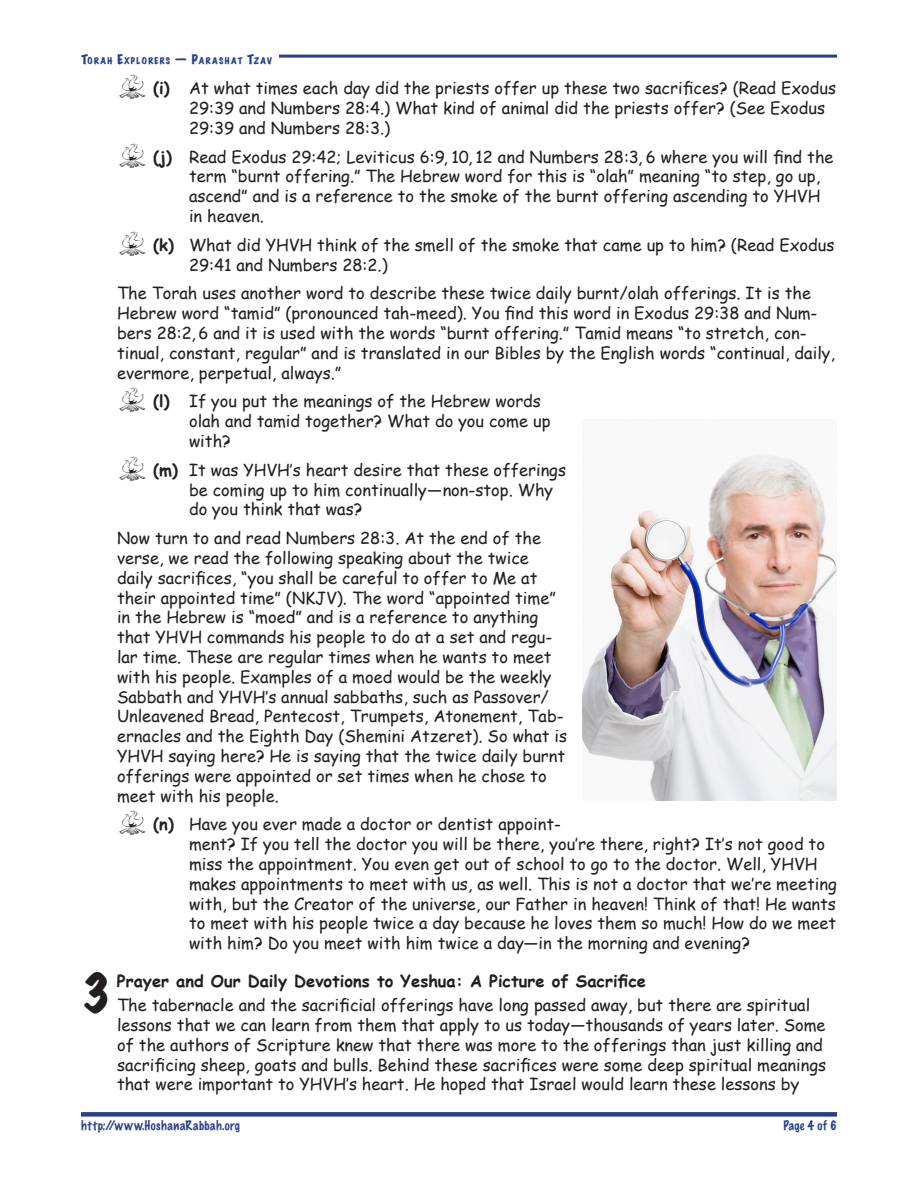
<style>
.page{position:relative;width:918px;height:1188px;background:#fff}
.page>*{position:absolute;margin:0;border:0;box-sizing:border-box;transform-origin:0 0}
.TE___hanging_indent{font:expanded 46.5px "Marker Felt";color:#231f20}
.TE_indent_left_2p{font:16.5px/19.8px "Comic Sans MS";color:#231f20}
.TE_Lists_FIRE_dbat{font:16.5px/19.8px "Comic Sans MS";color:#231f20}
.TE___hanging_indent-2{font:700 16.5px "Comic Sans MS";color:#231f20}
.t1{font:100 12px "Marker Felt";letter-spacing:.045em;color:#253f8e}
.t2{font:expanded 8.4px "Marker Felt";letter-spacing:.155em;color:#253f8e}
.s1{font-size:12px}
.s2{font-family:"Outfitters";font-size:24px}
.s3{font-weight:700}
</style>
<div class="page">
<div style="left:81px;top:1112px;width:756px;height:5px;background:#253f8e"></div>
<hr style="left:279px;top:55px;width:558px;height:3px;background:#253f8e">
<img style="left:583px;top:454px;width:254px;height:347px">
<p class="t2" style="left:81px;top:54px;width:193px"><span class="s1">T</span>ORAH <span class="s1">E</span>XPLORERS <span class="s1">— P</span>ARASHAT <span class="s1">T</span>ZAV</p>
<p class="TE_Lists_FIRE_dbat" style="left:189px;top:78px;width:649px;text-indent:-72px"><span class="s2">f</span> <span class="s3">(i)</span> At what times each day did the priests offer up these two sacrifices? (Read Exodus<br>29:39 and Numbers 28:4.) What kind of animal did the priests offer? (See Exodus<br>29:39 and Numbers 28:3.)</p>
<p class="TE_Lists_FIRE_dbat" style="left:189px;top:146px;width:646px;text-indent:-72px"><span class="s2">f</span> <span class="s3">(j)</span> Read Exodus 29:42; Leviticus 6:9, 10, 12 and Numbers 28:3, 6 where you will find the term “burnt offering.” The Hebrew word for this is “olah” meaning “to step, go up, ascend” and is a reference to the smoke of the burnt offering ascending to YHVH in heaven.</p>
<p class="TE_Lists_FIRE_dbat" style="left:189px;top:234px;width:647px;text-indent:-72px"><span class="s2">f</span> <span class="s3">(k)</span> What did YHVH think of the smell of the smoke that came up to him? (Read Exodus<br>29:41 and Numbers 28:2.)</p>
<p class="TE_indent_left_2p" style="left:117px;top:283px;width:720px">The Torah uses another word to describe these twice daily burnt/olah offerings. It is the Hebrew word “tamid” (pronounced tah-meed). You find this word in Exodus 29:38 and Num&shy;bers 28:2, 6 and it is used with the words “burnt offering.” Tamid means “to stretch, con&shy;tinual, constant, regular” and is translated in our Bibles by the English words “continual, daily, evermore, perpetual, always.”</p>
<p class="TE_Lists_FIRE_dbat" style="left:189px;top:391px;width:363px;text-indent:-72px"><span class="s2">f</span> <span class="s3">(l)</span> If you put the meanings of the Hebrew words olah and tamid together? What do you come up with?</p>
<p class="TE_Lists_FIRE_dbat" style="left:189px;top:459px;width:379px;text-indent:-72px"><span class="s2">f</span> <span class="s3">(m)</span> It was YHVH’s heart desire that these offerings be coming up to him continually—non-stop. Why do you think that was?</p>
<p class="TE_indent_left_2p" style="left:117px;top:528px;width:452px">Now turn to and read Numbers 28:3. At the end of the verse, we read the following speaking about the twice daily sacrifices, “you shall be careful to offer to Me at their appointed time” (NKJV). The word “appointed time” in the Hebrew is “moed” and is a reference to anything that YHVH commands his people to do at a set and regu&shy;lar time. These are regular times when he wants to meet with his people. Examples of a moed would be the weekly Sabbath and YHVH’s annual sabbaths, such as Passover/ Unleavened Bread, Pentecost, Trumpets, Atonement, Tab&shy;ernacles and the Eighth Day (Shemini Atzeret). So what is YHVH saying here? He is saying that the twice daily burnt offerings were appointed or set times when he chose to meet with his people.</p>
<p class="TE_Lists_FIRE_dbat" style="left:189px;top:814px;width:650px;text-indent:-72px"><span class="s2">f</span> <span class="s3">(n)</span> Have you ever made a doctor or dentist appoint-<br>ment? If you tell the doctor you will be there, you’re there, right? It’s not good to miss the appointment. You even get out of school to go to the doctor. Well, YHVH makes appointments to meet with us, as well. This is not a doctor that we’re meeting with, but the Creator of the universe, our Father in heaven! Think of that! He wants to meet with his people twice a day because he loves them so much! How do we meet with him? Do you meet with him twice a day—in the morning and evening?</p>
<p class="TE___hanging_indent" style="left:81px;top:959px;width:32px">3</p>
<p class="TE___hanging_indent-2" style="left:117px;top:969px;width:531px">Prayer and Our Daily Devotions to Yeshua: A Picture of Sacrifice</p>
<p class="TE_indent_left_2p" style="left:117px;top:995px;width:711px">The tabernacle and the sacrificial offerings have long passed away, but there are spiritual lessons that we can learn from them that apply to us today—thousands of years later. Some of the authors of Scripture knew that there was more to the offerings than just killing and sacrificing sheep, goats and bulls. Behind these sacrifices were some deep spiritual meanings that were important to YHVH’s heart. He hoped that Israel would learn these lessons by</p>
<p class="t1" style="left:81px;top:1117px;width:161px">http://www.HoshanaRabbah.org</p>
<p class="t1" style="left:783px;top:1117px;width:55px">Page 4 of 6</p>
</div>
